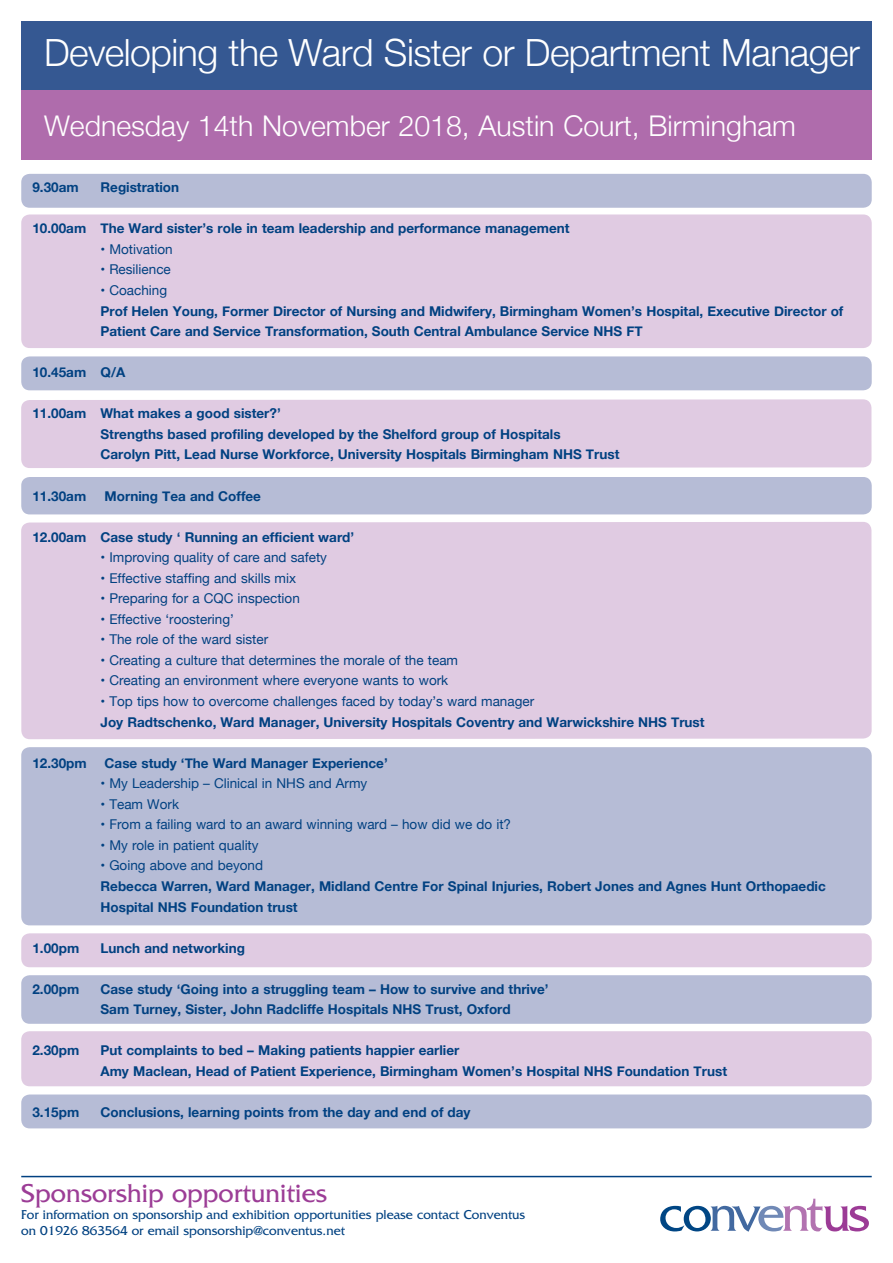
<style>
.page{position:relative;width:893px;height:1263px;background:#fff}
.page>*{position:absolute;margin:0;border:0;box-sizing:border-box;transform-origin:0 0}
.t1{font:300 37.5px "Helvetica Neue";letter-spacing:-.015em;color:#fff}
.t2{font:300 28.5px "Helvetica Neue";color:#fff}
.t3{font:27px "Friz Quadrata";color:#9c3d96}
.t4{font:700 13.5px/20.5px "Helvetica Neue";color:#014181}
.t5{font:13.5px "Helvetica Neue";color:#014181}
.t6{font:13.5px/16.5px "Friz Quadrata";color:#014181}
</style>
<div class="page">
<div style="left:21px;top:174px;width:851px;height:34px;background:#b6bcd6;border-radius:9px"></div>
<div style="left:21px;top:356px;width:851px;height:34px;background:#b6bcd6;border-radius:9px"></div>
<div style="left:21px;top:477px;width:851px;height:37px;background:#b6bcd6;border-radius:9px"></div>
<div style="left:21px;top:1094px;width:851px;height:34px;background:#b6bcd6;border-radius:9px"></div>
<div style="left:21px;top:933px;width:851px;height:34px;background:#e0cbe2;border-radius:9px"></div>
<div style="left:21px;top:1031px;width:851px;height:55px;background:#e0cbe2;border-radius:9px"></div>
<div style="left:21px;top:747px;width:851px;height:178px;background:#b6bcd6;border-radius:9px"></div>
<div style="left:21px;top:975px;width:851px;height:49px;background:#b6bcd6;border-radius:9px"></div>
<div style="left:21px;top:214px;width:851px;height:134px;background:#e0cbe2;border-radius:9px"></div>
<div style="left:21px;top:399px;width:850px;height:69px;background:#e0cbe2"></div>
<div style="left:21px;top:522px;width:851px;height:217px;background:#e0cbe2"></div>
<svg style="left:660px;top:1199px;width:209px;height:33px"></svg>
<hr style="left:21px;top:1176px;width:851px;height:1px;background:#014181">
<div style="left:21px;top:21px;width:851px;height:139px;background:#af6cac"></div>
<div style="left:21px;top:21px;width:851px;height:68px;background:#355892"></div>
<h1 class="t1" style="left:44px;top:23px;width:817px">Developing the Ward Sister or Department Manager</h1>
<h2 class="t2" style="left:44px;top:102px;width:753px">Wednesday 14th November 2018, Austin Court, Birmingham</h2>
<p class="t4" style="left:32px;top:178px;width:48px">9.30am</p>
<p class="t4" style="left:101px;top:178px;width:80px">Registration</p>
<p class="t4" style="left:32px;top:219px;width:539px">10.00am The Ward sister’s role in team leadership and performance management</p>
<p class="t5" style="left:101px;top:239px;width:74px">• Motivation</p>
<p class="t5" style="left:101px;top:260px;width:72px">• Resilience</p>
<p class="t5" style="left:101px;top:280px;width:68px">• Coaching</p>
<p class="t4" style="left:101px;top:301px;width:744px">Prof Helen Young, Former Director of Nursing and Midwifery, Birmingham Women’s Hospital, Executive Director of<br>Patient Care and Service Transformation, South Central Ambulance Service NHS FT</p>
<p class="t4" style="left:32px;top:362px;width:94px">10.45am Q/A</p>
<p class="t4" style="left:101px;top:404px;width:520px;text-indent:-68px">11.00am What makes a good sister?’<br>Strengths based profiling developed by the Shelford group of Hospitals<br>Carolyn Pitt, Lead Nurse Workforce, University Hospitals Birmingham NHS Trust</p>
<p class="t4" style="left:32px;top:486px;width:55px">11.30am</p>
<p class="t4" style="left:105px;top:486px;width:158px">Morning Tea and Coffee</p>
<p class="t4" style="left:32px;top:527px;width:323px">12.00am Case study ‘ Running an efficient ward’</p>
<p class="t5" style="left:101px;top:548px;width:228px">• Improving quality of care and safety</p>
<p class="t5" style="left:101px;top:568px;width:197px">• Effective staffing and skills mix</p>
<p class="t5" style="left:101px;top:589px;width:201px">• Preparing for a CQC inspection</p>
<p class="t5" style="left:101px;top:609px;width:135px">• Effective ‘roostering’</p>
<p class="t5" style="left:101px;top:630px;width:169px">• The role of the ward sister</p>
<p class="t5" style="left:101px;top:650px;width:359px">• Creating a culture that determines the morale of the team</p>
<p class="t5" style="left:101px;top:671px;width:349px">• Creating an environment where everyone wants to work</p>
<p class="t5" style="left:101px;top:691px;width:435px">• Top tips how to overcome challenges faced by today’s ward manager</p>
<p class="t4" style="left:101px;top:712px;width:606px">Joy Radtschenko, Ward Manager, University Hospitals Coventry and Warwickshire NHS Trust</p>
<p class="t4" style="left:32px;top:753px;width:56px">12.30pm</p>
<p class="t4" style="left:105px;top:753px;width:285px">Case study ‘The Ward Manager Experience’</p>
<p class="t5" style="left:101px;top:774px;width:268px">• My Leadership – Clinical in NHS and Army</p>
<p class="t5" style="left:101px;top:794px;width:80px">• Team Work</p>
<p class="t5" style="left:101px;top:815px;width:412px">• From a failing ward to an award winning ward – how did we do it?</p>
<p class="t5" style="left:101px;top:835px;width:160px">• My role in patient quality</p>
<p class="t5" style="left:101px;top:856px;width:164px">• Going above and beyond</p>
<p class="t4" style="left:101px;top:876px;width:727px">Rebecca Warren, Ward Manager, Midland Centre For Spinal Injuries, Robert Jones and Agnes Hunt Orthopaedic<br>Hospital NHS Foundation trust</p>
<p class="t4" style="left:32px;top:938px;width:48px">1.00pm</p>
<p class="t4" style="left:101px;top:938px;width:146px">Lunch and networking</p>
<p class="t4" style="left:32px;top:979px;width:48px">2.00pm</p>
<p class="t4" style="left:101px;top:979px;width:450px">Case study ‘Going into a struggling team – How to survive and thrive’<br>Sam Turney, Sister, John Radcliffe Hospitals NHS Trust, Oxford</p>
<p class="t4" style="left:32px;top:1040px;width:48px">2.30pm</p>
<p class="t4" style="left:101px;top:1040px;width:628px">Put complaints to bed – Making patients happier earlier<br>Amy Maclean, Head of Patient Experience, Birmingham Women’s Hospital NHS Foundation Trust</p>
<p class="t4" style="left:32px;top:1102px;width:48px">3.15pm</p>
<p class="t4" style="left:101px;top:1102px;width:372px">Conclusions, learning points from the day and end of day</p>
<h3 class="t3" style="left:21px;top:1178px;width:307px">Sponsorship opportunities</h3>
<p class="t6" style="left:21px;top:1206px;width:505px">For information on sponsorship and exhibition opportunities please contact Conventus on 01926 863564 or email sponsorship@conventus.net</p>
</div>
